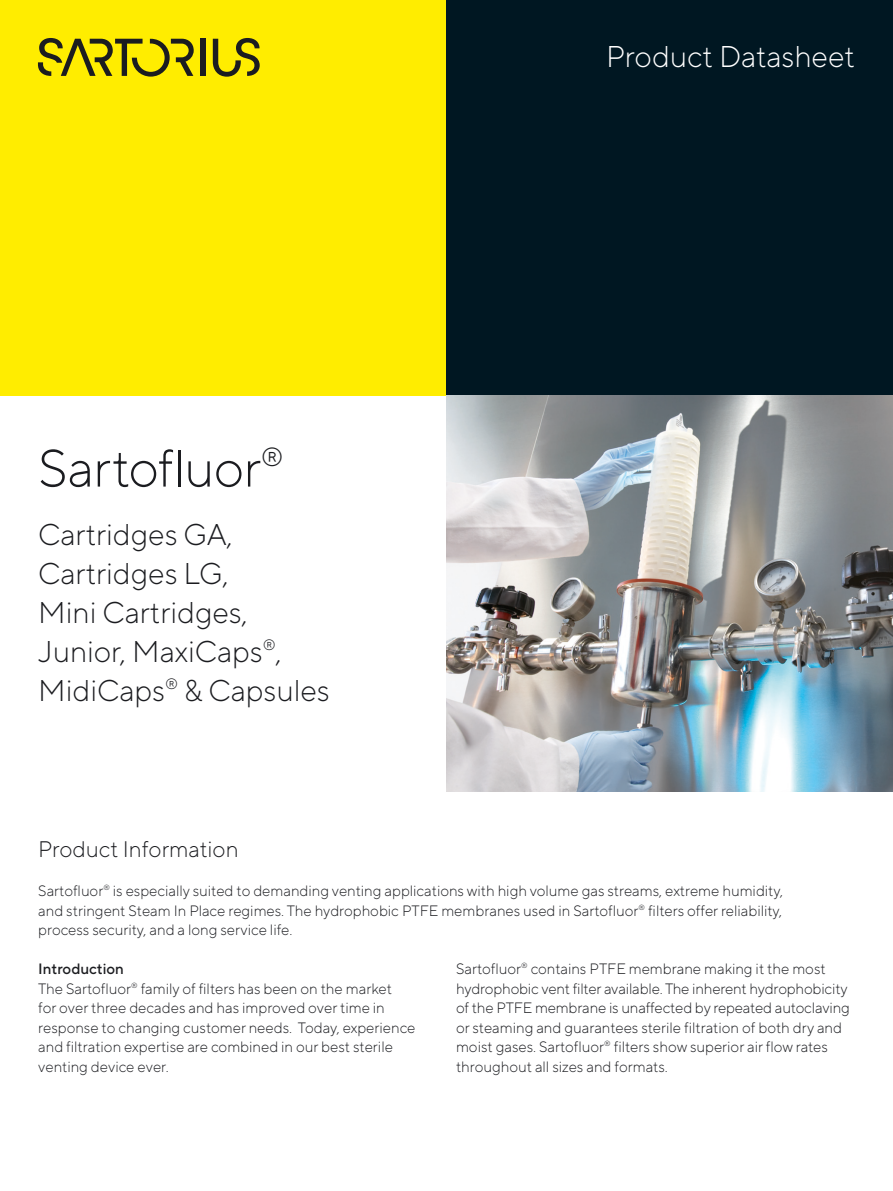
<style>
.page{position:relative;width:893px;height:1191px;background:#fff}
.page>*{position:absolute;margin:0;border:0;box-sizing:border-box;transform-origin:0 0}
.t1{font:300 52.5px "TT Norms Pro";letter-spacing:-.01em;color:#1b1c20}
.t2{font:300 30px/39px "TT Norms Pro";color:#1b1c20}
.t3{font:300 30px "TT Norms Pro";color:#fff}
.t4{font:300 22.5px "TT Norms Pro";color:#1b1c20}
.t5{font:300 15px/19.5px "TT Norms Pro";color:#1b1c20}
.s1{font-weight:500}
</style>
<div class="page">
<div style="left:0;top:0;width:446px;height:395px;background:#ffed00"></div>
<div style="left:446px;top:0;width:447px;height:395px;background:#001722"></div>
<div style="left:200px;top:39px;width:5px;height:37px;background:#1b1c20"></div>
<svg style="left:213px;top:38px;width:47px;height:39px"></svg>
<svg style="left:38px;top:38px;width:156px;height:39px"></svg>
<img style="left:446px;top:395px;width:447px;height:396px">
<h1 class="t1" style="left:38px;top:430px;width:247px">Sartofluor<sup>®</sup></h1>
<h2 class="t2" style="left:38px;top:513px;width:293px">Cartridges GA,<br>Cartridges LG,<br>Mini Cartridges,<br>Junior, MaxiCaps<sup>®</sup>,<br>MidiCaps<sup>®</sup> &amp; Capsules</h2>
<h2 class="t3" style="left:606px;top:35px;width:250px">Product Datasheet</h2>
<h3 class="t4" style="left:38px;top:833px;width:202px">Product Information</h3>
<p class="t5" style="left:38px;top:880px;width:746px;text-align:justify">Sartofluor<sup>®</sup> is especially suited to demanding venting applications with high volume gas streams, extreme humidity, and stringent Steam In Place regimes. The hydrophobic PTFE membranes used in Sartofluor<sup>®</sup> filters offer reliability, process security, and a long service life.</p>
<p class="t5" style="left:38px;top:958px;width:379px"><span class="s1">Introduction<br></span>The Sartofluor<sup>®</sup> family of filters has been on the market<br>for over three decades and has improved over time in response to changing customer needs. Today, experience and filtration expertise are combined in our best sterile venting device ever.</p>
<p class="t5" style="left:456px;top:958px;width:395px">Sartofluor<sup>®</sup> contains PTFE membrane making it the most hydrophobic vent filter available. The inherent hydrophobicity of the PTFE membrane is unaffected by repeated autoclaving or steaming and guarantees sterile filtration of both dry and moist gases. Sartofluor<sup>®</sup> filters show superior air flow rates throughout all sizes and formats.</p>
</div>
